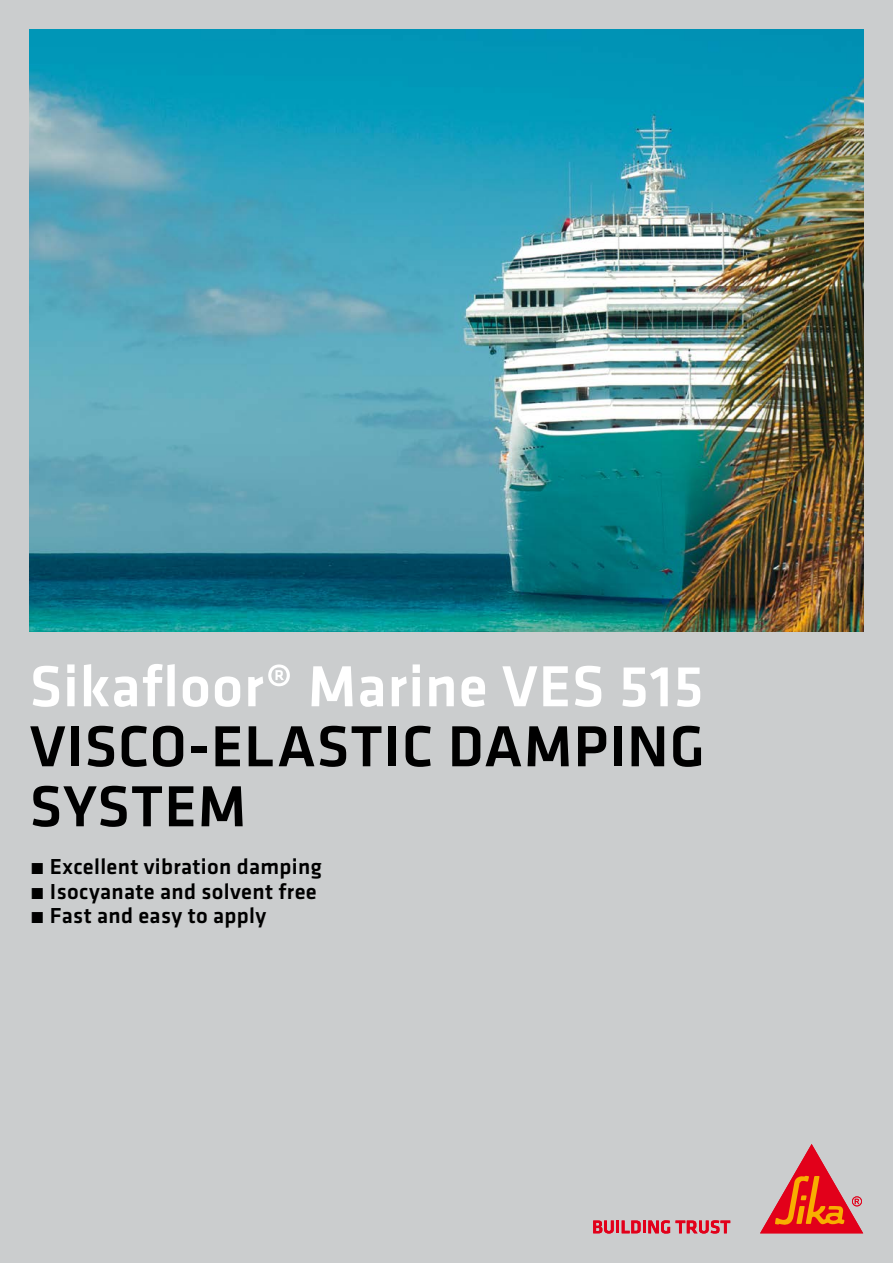
<style>
.page{position:relative;width:893px;height:1263px;background:#cbcdce}
.page>*{position:absolute;margin:0;border:0;box-sizing:border-box;transform-origin:0 0}
.t1{font:500 60px/60px "Klavika";letter-spacing:.015em;color:#000}
.t2{font:500 60px "Klavika";letter-spacing:.015em;color:#fff}
.t3{font:500 22.5px "Klavika";letter-spacing:.015em;color:#000}
.s1{font-weight:300}
</style>
<div class="page">
<img style="left:30px;top:30px;width:833px;height:601px">
<svg style="left:593px;top:1220px;width:137px;height:13px"></svg>
<svg style="left:760px;top:1144px;width:103px;height:89px"></svg>
<h1 class="t2" style="left:30px;top:646px;width:675px">Sikafloor® Marine VES 515</h1>
<h1 class="t1" style="left:30px;top:715px;width:676px">VISCO-ELASTIC DAMPING<br>SYSTEM</h1>
<p class="t3" style="left:30px;top:851px;width:293px"><span class="s1">•</span> Excellent vibration damping</p>
<p class="t3" style="left:30px;top:876px;width:288px"><span class="s1">•</span> Isocyanate and solvent free</p>
<p class="t3" style="left:30px;top:900px;width:238px"><span class="s1">•</span> Fast and easy to apply</p>
</div>
